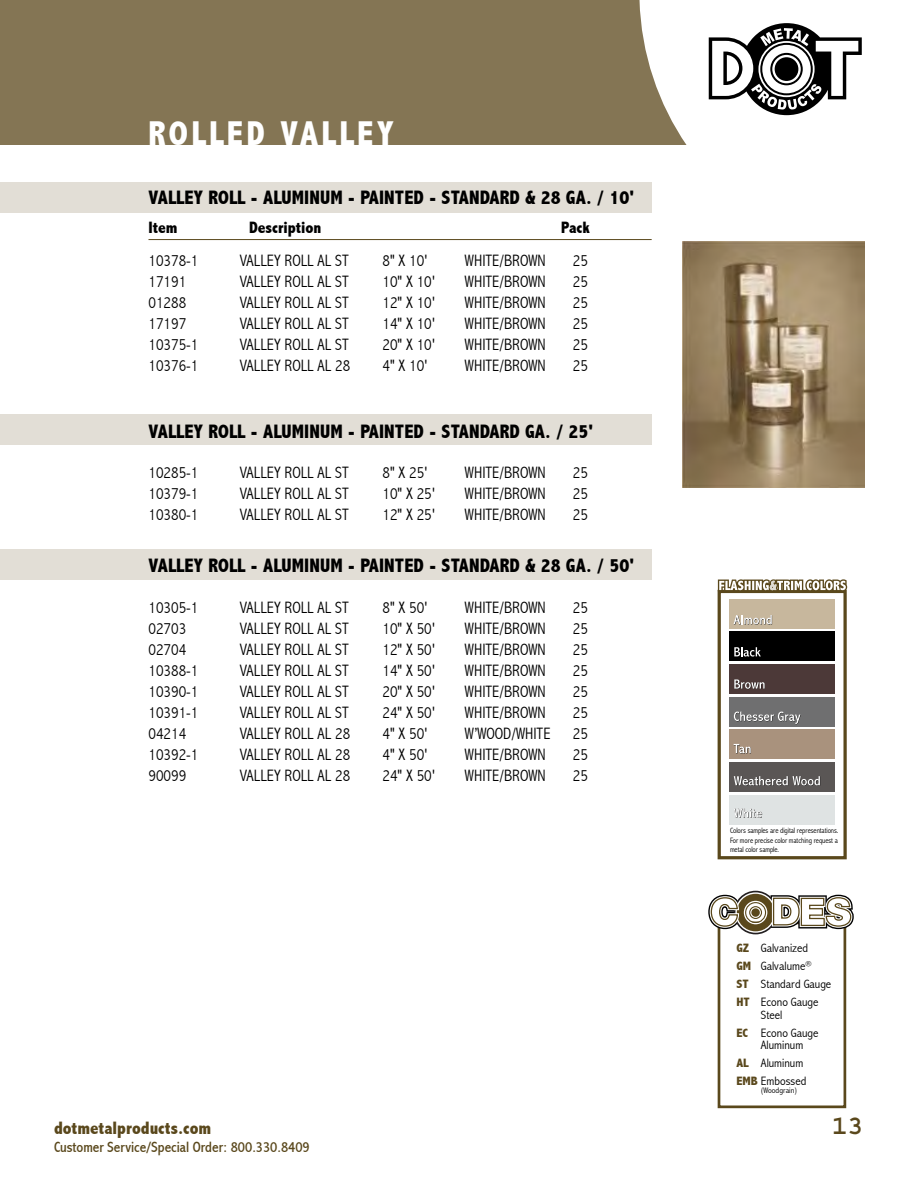
<style>
.page{position:relative;width:918px;height:1188px;background:#fff}
.page>*{position:absolute;margin:0;border:0;box-sizing:border-box;transform-origin:0 0}
.t1{font:800 condensed 34.5px "Abadi";letter-spacing:.1em;color:#fff}
.t2{font:700 27px "Courier";color:#5a481c}
.t3{font:800 condensed 19.5px "Abadi";letter-spacing:.005em;color:#000}
.t4{font:800 condensed 18px "Abadi";color:#5a481c}
.t5{font:300 condensed 16.5px "Abadi";color:#000}
.t6{font:800 condensed 16.5px "Abadi";color:#000}
.t7{font:condensed 15px "Abadi";color:#5a481c}
.t8{font:300 condensed 12.15px/18.1px "Abadi";color:#000;scale:1.08 1}
.t9{font:300 condensed 8.1px "Abadi";color:#000;scale:1.08 1}
.t10{font:300 condensed 7.8px/9.3px "Abadi";letter-spacing:-.01em;color:#000;text-align:justify}
.s1{font-weight:800;color:#5a481c}
</style>
<div class="page">
<div style="left:0;top:0;width:687px;height:145px;background:#847554"></div>
<svg style="left:709px;top:23px;width:153px;height:92px"></svg>
<div style="left:0;top:182px;width:652px;height:31px;background:#e2ded6"></div>
<div style="left:0;top:414px;width:652px;height:31px;background:#e2ded6"></div>
<div style="left:0;top:550px;width:652px;height:30px;background:#e2ded6"></div>
<hr style="left:148px;top:239px;width:504px;height:1px;background:#5a481c">
<img style="left:683px;top:242px;width:181px;height:246px">
<div style="left:718px;top:922px;width:128px;height:186px;border:3px solid #5a481c"></div>
<svg style="left:708px;top:891px;width:146px;height:43px"></svg>
<div style="left:718px;top:590px;width:129px;height:269px;border:3px solid #5a481c"></div>
<svg style="left:718px;top:579px;width:129px;height:14px"></svg>
<div style="left:730px;top:599px;width:105px;height:29px;background:#c7b79d"></div>
<svg style="left:734px;top:615px;width:38px;height:10px"></svg>
<div style="left:730px;top:632px;width:105px;height:29px;background:#000"></div>
<svg style="left:734px;top:647px;width:27px;height:10px"></svg>
<div style="left:730px;top:664px;width:105px;height:29px;background:#4c3938"></div>
<svg style="left:734px;top:679px;width:31px;height:10px"></svg>
<div style="left:730px;top:697px;width:105px;height:29px;background:#6f6f70"></div>
<svg style="left:734px;top:712px;width:67px;height:12px"></svg>
<div style="left:730px;top:730px;width:105px;height:29px;background:#a9927d"></div>
<svg style="left:734px;top:744px;width:17px;height:10px"></svg>
<div style="left:730px;top:762px;width:105px;height:29px;background:#5a5655"></div>
<svg style="left:734px;top:776px;width:86px;height:10px"></svg>
<div style="left:730px;top:795px;width:105px;height:29px;background:#dfe3e3"></div>
<svg style="left:734px;top:808px;width:28px;height:10px"></svg>
<h1 class="t1" style="left:148px;top:114px;width:247px">ROLLED VALLEY</h1>
<p class="t3" style="left:148px;top:186px;width:487px">VALLEY ROLL - ALUMINUM - PAINTED - STANDARD &amp; 28 GA. / 10'</p>
<p class="t6" style="left:148px;top:218px;width:31px">Item</p>
<p class="t6" style="left:249px;top:218px;width:74px">Description</p>
<p class="t6" style="left:561px;top:218px;width:30px">Pack</p>
<p class="t5" style="left:148px;top:251px;width:51px">10378-1</p>
<p class="t5" style="left:240px;top:251px;width:110px">VALLEY ROLL AL ST</p>
<p class="t5" style="left:382px;top:251px;width:47px">8" X 10'</p>
<p class="t5" style="left:465px;top:251px;width:82px">WHITE/BROWN</p>
<p class="t5" style="left:573px;top:251px;width:17px">25</p>
<p class="t5" style="left:148px;top:272px;width:39px">17191</p>
<p class="t5" style="left:240px;top:272px;width:110px">VALLEY ROLL AL ST</p>
<p class="t5" style="left:382px;top:272px;width:54px">10" X 10'</p>
<p class="t5" style="left:465px;top:272px;width:82px">WHITE/BROWN</p>
<p class="t5" style="left:573px;top:272px;width:17px">25</p>
<p class="t5" style="left:148px;top:293px;width:39px">01288</p>
<p class="t5" style="left:240px;top:293px;width:110px">VALLEY ROLL AL ST</p>
<p class="t5" style="left:382px;top:293px;width:54px">12" X 10'</p>
<p class="t5" style="left:465px;top:293px;width:82px">WHITE/BROWN</p>
<p class="t5" style="left:573px;top:293px;width:17px">25</p>
<p class="t5" style="left:148px;top:314px;width:39px">17197</p>
<p class="t5" style="left:240px;top:314px;width:110px">VALLEY ROLL AL ST</p>
<p class="t5" style="left:382px;top:314px;width:54px">14" X 10'</p>
<p class="t5" style="left:465px;top:314px;width:82px">WHITE/BROWN</p>
<p class="t5" style="left:573px;top:314px;width:17px">25</p>
<p class="t5" style="left:148px;top:335px;width:51px">10375-1</p>
<p class="t5" style="left:240px;top:335px;width:110px">VALLEY ROLL AL ST</p>
<p class="t5" style="left:382px;top:335px;width:54px">20" X 10'</p>
<p class="t5" style="left:465px;top:335px;width:82px">WHITE/BROWN</p>
<p class="t5" style="left:573px;top:335px;width:17px">25</p>
<p class="t5" style="left:148px;top:356px;width:51px">10376-1</p>
<p class="t5" style="left:240px;top:356px;width:112px">VALLEY ROLL AL 28</p>
<p class="t5" style="left:382px;top:356px;width:47px">4" X 10'</p>
<p class="t5" style="left:465px;top:356px;width:82px">WHITE/BROWN</p>
<p class="t5" style="left:573px;top:356px;width:17px">25</p>
<p class="t3" style="left:148px;top:420px;width:446px">VALLEY ROLL - ALUMINUM - PAINTED - STANDARD GA. / 25'</p>
<p class="t5" style="left:148px;top:463px;width:51px">10285-1</p>
<p class="t5" style="left:240px;top:463px;width:110px">VALLEY ROLL AL ST</p>
<p class="t5" style="left:382px;top:463px;width:47px">8" X 25'</p>
<p class="t5" style="left:465px;top:463px;width:82px">WHITE/BROWN</p>
<p class="t5" style="left:573px;top:463px;width:17px">25</p>
<p class="t5" style="left:148px;top:484px;width:51px">10379-1</p>
<p class="t5" style="left:240px;top:484px;width:110px">VALLEY ROLL AL ST</p>
<p class="t5" style="left:382px;top:484px;width:54px">10" X 25'</p>
<p class="t5" style="left:465px;top:484px;width:82px">WHITE/BROWN</p>
<p class="t5" style="left:573px;top:484px;width:17px">25</p>
<p class="t5" style="left:148px;top:505px;width:51px">10380-1</p>
<p class="t5" style="left:240px;top:505px;width:110px">VALLEY ROLL AL ST</p>
<p class="t5" style="left:382px;top:505px;width:54px">12" X 25'</p>
<p class="t5" style="left:465px;top:505px;width:82px">WHITE/BROWN</p>
<p class="t5" style="left:573px;top:505px;width:17px">25</p>
<p class="t3" style="left:148px;top:554px;width:487px">VALLEY ROLL - ALUMINUM - PAINTED - STANDARD &amp; 28 GA. / 50'</p>
<p class="t5" style="left:148px;top:598px;width:51px">10305-1</p>
<p class="t5" style="left:240px;top:598px;width:110px">VALLEY ROLL AL ST</p>
<p class="t5" style="left:382px;top:598px;width:47px">8" X 50'</p>
<p class="t5" style="left:465px;top:598px;width:82px">WHITE/BROWN</p>
<p class="t5" style="left:573px;top:598px;width:17px">25</p>
<p class="t5" style="left:148px;top:619px;width:39px">02703</p>
<p class="t5" style="left:240px;top:619px;width:110px">VALLEY ROLL AL ST</p>
<p class="t5" style="left:382px;top:619px;width:54px">10" X 50'</p>
<p class="t5" style="left:465px;top:619px;width:82px">WHITE/BROWN</p>
<p class="t5" style="left:573px;top:619px;width:17px">25</p>
<p class="t5" style="left:148px;top:640px;width:39px">02704</p>
<p class="t5" style="left:240px;top:640px;width:110px">VALLEY ROLL AL ST</p>
<p class="t5" style="left:382px;top:640px;width:54px">12" X 50'</p>
<p class="t5" style="left:465px;top:640px;width:82px">WHITE/BROWN</p>
<p class="t5" style="left:573px;top:640px;width:17px">25</p>
<p class="t5" style="left:148px;top:661px;width:51px">10388-1</p>
<p class="t5" style="left:240px;top:661px;width:110px">VALLEY ROLL AL ST</p>
<p class="t5" style="left:382px;top:661px;width:54px">14" X 50'</p>
<p class="t5" style="left:465px;top:661px;width:82px">WHITE/BROWN</p>
<p class="t5" style="left:573px;top:661px;width:17px">25</p>
<p class="t5" style="left:148px;top:682px;width:51px">10390-1</p>
<p class="t5" style="left:240px;top:682px;width:110px">VALLEY ROLL AL ST</p>
<p class="t5" style="left:382px;top:682px;width:54px">20" X 50'</p>
<p class="t5" style="left:465px;top:682px;width:82px">WHITE/BROWN</p>
<p class="t5" style="left:573px;top:682px;width:17px">25</p>
<p class="t5" style="left:148px;top:703px;width:51px">10391-1</p>
<p class="t5" style="left:240px;top:703px;width:110px">VALLEY ROLL AL ST</p>
<p class="t5" style="left:382px;top:703px;width:54px">24" X 50'</p>
<p class="t5" style="left:465px;top:703px;width:82px">WHITE/BROWN</p>
<p class="t5" style="left:573px;top:703px;width:17px">25</p>
<p class="t5" style="left:148px;top:724px;width:39px">04214</p>
<p class="t5" style="left:240px;top:724px;width:112px">VALLEY ROLL AL 28</p>
<p class="t5" style="left:382px;top:724px;width:47px">4" X 50'</p>
<p class="t5" style="left:465px;top:724px;width:87px">W’WOOD/WHITE</p>
<p class="t5" style="left:573px;top:724px;width:17px">25</p>
<p class="t5" style="left:148px;top:745px;width:51px">10392-1</p>
<p class="t5" style="left:240px;top:745px;width:112px">VALLEY ROLL AL 28</p>
<p class="t5" style="left:382px;top:745px;width:47px">4" X 50'</p>
<p class="t5" style="left:465px;top:745px;width:82px">WHITE/BROWN</p>
<p class="t5" style="left:573px;top:745px;width:17px">25</p>
<p class="t5" style="left:148px;top:766px;width:39px">90099</p>
<p class="t5" style="left:240px;top:766px;width:112px">VALLEY ROLL AL 28</p>
<p class="t5" style="left:382px;top:766px;width:54px">24" X 50'</p>
<p class="t5" style="left:465px;top:766px;width:82px">WHITE/BROWN</p>
<p class="t5" style="left:573px;top:766px;width:17px">25</p>
<p class="t10" style="left:730px;top:826px;width:110px">Colors samples are digital representations.<br>For more precise color matching request a metal color sample.</p>
<p class="t8" style="left:736px;top:939px;width:89px"><span class="s1">GZ</span> Galvanized<br><span class="s1">GM</span> Galvalume<sup>®<br></sup><span class="s1">ST</span> Standard Gauge<br><span class="s1">HT</span> Econo Gauge</p>
<p class="t8" style="left:736px;top:1005px;width:77px;text-indent:25px">Steel<br><span class="s1">EC</span> Econo Gauge</p>
<p class="t8" style="left:736px;top:1036px;width:66px;text-indent:25px">Aluminum<br><span class="s1">AL</span> Aluminum<br><span class="s1">EMB</span> Embossed</p>
<p class="t9" style="left:761px;top:1086px;width:35px">(Woodgrain)</p>
<p class="t4" style="left:54px;top:1118px;width:159px">dotmetalproducts.com</p>
<h2 class="t2" style="left:832px;top:1112px;width:34px">13</h2>
<p class="t7" style="left:54px;top:1138px;width:257px">Customer Service/Special Order: 800.330.8409</p>
</div>
